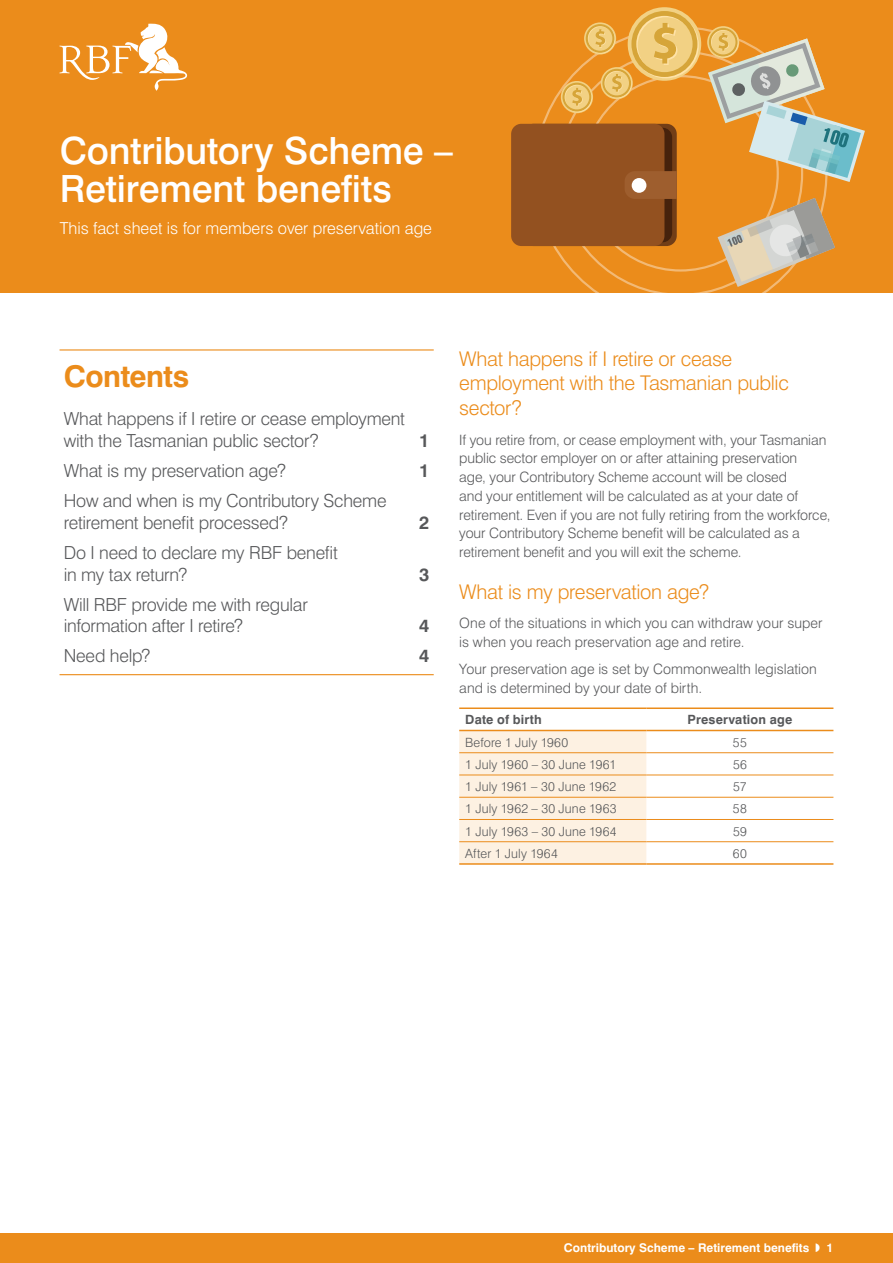
<style>
.page{position:relative;width:893px;height:1263px;background:#fff}
.page>*{position:absolute;margin:0;border:0;box-sizing:border-box;transform-origin:0 0}
.Page_Heading_Bold_WH{font:500 37.5px/37.5px "Swiss 721 BT";letter-spacing:-.005em;color:#fff}
.NEW_TOC_Header{font:700 30px "Swiss 721 BT";letter-spacing:-.015em;color:#eb8c1b}
.NEW_Header_B{font:300 20.25px/24.8px "Swiss 721 BT";letter-spacing:-.015em;color:#eb8c1b}
.NEW_TOC_Body{font:300 18px/21.6px "Swiss 721 BT";letter-spacing:-.015em;color:#57585a}
.NEW_TOC_Body-2{font:700 18px "Swiss 721 BT";color:#57585a}
.Body_Text_11_14_5pt{font:300 16.5px "Swiss 721 BT";color:#fff}
.NEW_9_5_Body{font:300 14.25px/18.8px "Swiss 721 BT";color:#57585a}
.NEW_Table_Body{font:300 12.75px "Swiss 721 BT";letter-spacing:.015em;color:#57585a}
.NEW_Table_Body-2{font:700 12.75px "Swiss 721 BT";letter-spacing:.015em;color:#57585a}
.t1{font:700 12px "Swiss 721 BT";color:#fff}
.s1{font-family:"RBF Notch";font-weight:400}
</style>
<div class="page">
<div style="left:0;top:1233px;width:893px;height:30px;background:#eb8c1b"></div>
<div style="left:0;top:0;width:893px;height:292px;background:#eb8c1b"></div>
<svg style="left:60px;top:23px;width:127px;height:68px"></svg>
<hr style="left:60px;top:674px;width:374px;height:1px;background:#eb8c1b">
<hr style="left:60px;top:349px;width:374px;height:1px;background:#eb8c1b">
<div style="left:511px;top:124px;width:153px;height:122px;background:#935120;border-radius:10px"></div>
<svg style="left:562px;top:11px;width:303px;height:276px"></svg>
<div style="left:459px;top:731px;width:187px;height:132px;background:#fdf1e2"></div>
<hr style="left:646px;top:752px;width:187px;height:1px;background:#eb8c1b">
<hr style="left:646px;top:775px;width:187px;height:1px;background:#eb8c1b">
<hr style="left:646px;top:797px;width:187px;height:1px;background:#eb8c1b">
<hr style="left:646px;top:819px;width:187px;height:1px;background:#eb8c1b">
<hr style="left:646px;top:841px;width:187px;height:1px;background:#eb8c1b">
<hr style="left:459px;top:752px;width:187px;height:1px;background:#eb8c1b">
<hr style="left:459px;top:775px;width:187px;height:1px;background:#eb8c1b">
<hr style="left:459px;top:797px;width:187px;height:1px;background:#eb8c1b">
<hr style="left:459px;top:819px;width:187px;height:1px;background:#eb8c1b">
<hr style="left:459px;top:841px;width:187px;height:1px;background:#eb8c1b">
<hr style="left:459px;top:707px;width:187px;height:2px;background:#eb8c1b">
<hr style="left:646px;top:707px;width:187px;height:2px;background:#eb8c1b">
<hr style="left:459px;top:730px;width:187px;height:1px;background:#eb8c1b">
<hr style="left:646px;top:730px;width:187px;height:1px;background:#eb8c1b">
<hr style="left:459px;top:863px;width:187px;height:2px;background:#eb8c1b">
<hr style="left:646px;top:863px;width:187px;height:2px;background:#eb8c1b">
<p class="Page_Heading_Bold_WH" style="left:60px;top:132px;width:395px">Contributory Scheme –<br>Retirement benefits</p>
<p class="Body_Text_11_14_5pt" style="left:60px;top:218px;width:374px">This fact sheet is for members over preservation age</p>
<p class="NEW_TOC_Header" style="left:64px;top:358px;width:127px">Contents</p>
<p class="NEW_TOC_Body" style="left:64px;top:408px;width:343px">What happens if I retire or cease employment with the Tasmanian public sector?</p>
<p class="NEW_TOC_Body-2" style="left:419px;top:430px;width:12px">1</p>
<p class="NEW_TOC_Body" style="left:64px;top:460px;width:224px">What is my preservation age?</p>
<p class="NEW_TOC_Body-2" style="left:419px;top:460px;width:12px">1</p>
<p class="NEW_TOC_Body" style="left:64px;top:490px;width:324px">How and when is my Contributory Scheme retirement benefit processed?</p>
<p class="NEW_TOC_Body-2" style="left:419px;top:511px;width:12px">2</p>
<p class="NEW_TOC_Body" style="left:64px;top:542px;width:276px">Do I need to declare my RBF benefit in my tax return?</p>
<p class="NEW_TOC_Body" style="left:64px;top:593px;width:246px">Will RBF provide me with regular information after I retire?</p>
<p class="NEW_TOC_Body-2" style="left:419px;top:563px;width:12px">3</p>
<p class="NEW_TOC_Body-2" style="left:419px;top:615px;width:12px">4</p>
<p class="NEW_TOC_Body" style="left:64px;top:645px;width:88px">Need help?</p>
<p class="NEW_TOC_Body-2" style="left:419px;top:645px;width:12px">4</p>
<p class="NEW_Header_B" style="left:459px;top:346px;width:331px">What happens if I retire or cease employment with the Tasmanian public sector?</p>
<p class="NEW_9_5_Body" style="left:459px;top:430px;width:373px">If you retire from, or cease employment with, your Tasmanian public sector employer on or after attaining preservation<br>age, your Contributory Scheme account will be closed<br>and your entitlement will be calculated as at your date of retirement. Even if you are not fully retiring from the workforce, your Contributory Scheme benefit will be calculated as a retirement benefit and you will exit the scheme.</p>
<p class="NEW_Header_B" style="left:459px;top:579px;width:251px">What is my preservation age?</p>
<p class="NEW_9_5_Body" style="left:459px;top:614px;width:365px">One of the situations in which you can withdraw your super is when you reach preservation age and retire.</p>
<p class="NEW_9_5_Body" style="left:459px;top:660px;width:359px">Your preservation age is set by Commonwealth legislation and is determined by your date of birth.</p>
<p class="NEW_Table_Body-2" style="left:465px;top:712px;width:78px">Date of birth</p>
<p class="NEW_Table_Body-2" style="left:687px;top:712px;width:106px">Preservation age</p>
<p class="NEW_Table_Body" style="left:465px;top:734px;width:104px">Before 1 July 1960</p>
<p class="NEW_Table_Body" style="left:733px;top:734px;width:15px">55</p>
<p class="NEW_Table_Body" style="left:465px;top:757px;width:153px">1 July 1960 – 30 June 1961</p>
<p class="NEW_Table_Body" style="left:733px;top:757px;width:15px">56</p>
<p class="NEW_Table_Body" style="left:465px;top:779px;width:152px">1 July 1961 – 30 June 1962</p>
<p class="NEW_Table_Body" style="left:733px;top:779px;width:15px">57</p>
<p class="NEW_Table_Body" style="left:465px;top:801px;width:153px">1 July 1962 – 30 June 1963</p>
<p class="NEW_Table_Body" style="left:733px;top:801px;width:15px">58</p>
<p class="NEW_Table_Body" style="left:465px;top:823px;width:153px">1 July 1963 – 30 June 1964</p>
<p class="NEW_Table_Body" style="left:733px;top:823px;width:15px">59</p>
<p class="NEW_Table_Body" style="left:465px;top:846px;width:94px">After 1 July 1964</p>
<p class="NEW_Table_Body" style="left:733px;top:846px;width:15px">60</p>
<p class="t1" style="left:557px;top:1240px;width:261px">Contributory Scheme – Retirement benefits <span class="s1">•</span></p>
<p class="t1" style="left:564px;top:1240px;width:271px">Contributory Scheme – Retirement benefits <span class="s1">•</span> 1</p>
</div>
